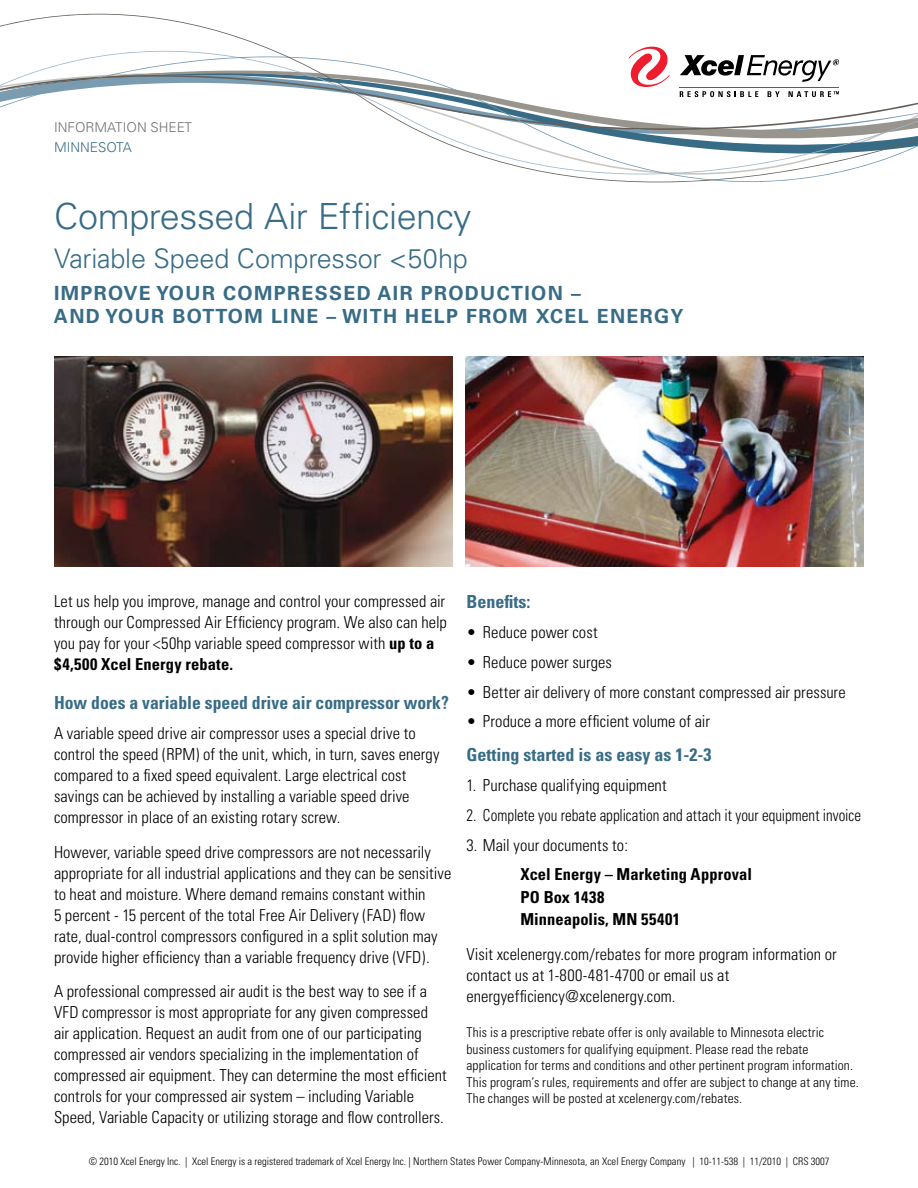
<style>
.page{position:relative;width:918px;height:1188px;background:#fff}
.page>*{position:absolute;margin:0;border:0;box-sizing:border-box;transform-origin:0 0}
.t1{font:300 36px "Univers";letter-spacing:-.01em;color:#386c86}
.t2{font:300 27px "Univers";letter-spacing:-.01em;color:#386c86}
.t3{font:700 19.5px/22.5px "Univers";letter-spacing:.07em;color:#386c86}
.t4{font:700 condensed 18px "Univers";color:#386c86}
.t5{font:300 condensed 16.5px/21px "Univers";letter-spacing:.005em;color:#000}
.t6{font:300 condensed 16.5px "Univers";letter-spacing:.005em;color:#000;scale:.91 1}
.t7{font:700 condensed 16.5px/22.5px "Univers";letter-spacing:.005em;color:#000}
.t8{font:300 condensed 13.5px/16.5px "Univers";letter-spacing:.01em;color:#000}
.t9{font:300 13.5px "Univers";color:#6d6f71}
.t10{font:300 13.5px "Univers";color:#386c86}
.t11{font:300 condensed 10.5px "Univers";color:#000}
.s1{font-weight:700}
.s2{font-size:10.65px}
</style>
<div class="page">
<svg style="left:0;top:14px;width:918px;height:168px"></svg>
<svg style="left:680px;top:91px;width:78px;height:6px"></svg>
<svg style="left:768px;top:91px;width:12px;height:6px"></svg>
<svg style="left:629px;top:47px;width:41px;height:42px"></svg>
<svg style="left:680px;top:55px;width:159px;height:27px"></svg>
<hr style="left:680px;top:88px;width:159px;height:1px;background:#ed1c2e">
<svg style="left:788px;top:91px;width:51px;height:6px"></svg>
<img style="left:54px;top:356px;width:398px;height:211px">
<img style="left:466px;top:356px;width:398px;height:211px">
<p class="t9" style="left:54px;top:119px;width:139px">information SHEET</p>
<p class="t10" style="left:54px;top:139px;width:79px">Minnesota</p>
<h1 class="t1" style="left:54px;top:194px;width:419px">Compressed Air Efficiency</h1>
<h2 class="t2" style="left:54px;top:242px;width:415px">Variable Speed Compressor &lt;50hp</h2>
<p class="t3" style="left:54px;top:282px;width:631px">IMPROVE YOUR COMPRESSED AIR PRODUCTION –<br>AND YOUR BOTTOM LINE – WITH HELP FROM XCEL ENERGY</p>
<p class="t5" style="left:54px;top:591px;width:394px">Let us help you improve, manage and control your compressed air through our Compressed Air Efficiency program. We also can help you pay for your &lt;50hp variable speed compressor with <span class="s1">up to a $4,500 Xcel Energy rebate.</span></p>
<p class="t4" style="left:54px;top:692px;width:396px">How does a variable speed drive air compressor work?</p>
<p class="t5" style="left:54px;top:723px;width:387px">A variable speed drive air compressor uses a special drive to control the speed (RPM) of the unit, which, in turn, saves energy compared to a fixed speed equivalent. Large electrical cost savings can be achieved by installing a variable speed drive compressor in place of an existing rotary screw.</p>
<p class="t5" style="left:54px;top:841px;width:399px">However, variable speed drive compressors are not necessarily appropriate for all industrial applications and they can be sensitive to heat and moisture. Where demand remains constant within<br>5 percent - 15 percent of the total Free Air Delivery (FAD) flow rate, dual-control compressors configured in a split solution may provide higher efficiency than a variable frequency drive (VFD).</p>
<p class="t5" style="left:54px;top:981px;width:394px">A professional compressed air audit is the best way to see if a VFD compressor is most appropriate for any given compressed air application. Request an audit from one of our participating compressed air vendors specializing in the implementation of compressed air equipment. They can determine the most efficient controls for your compressed air system – including Variable Speed, Variable Capacity or utilizing storage and flow controllers.</p>
<p class="t4" style="left:466px;top:591px;width:65px">Benefits:</p>
<p class="t5" style="left:466px;top:622px;width:133px">• Reduce power cost</p>
<p class="t5" style="left:466px;top:652px;width:147px">• Reduce power surges</p>
<p class="t5" style="left:466px;top:681px;width:381px">• Better air delivery of more constant compressed air pressure</p>
<p class="t5" style="left:466px;top:711px;width:245px">• Produce a more efficient volume of air</p>
<p class="t4" style="left:466px;top:744px;width:246px">Getting started is as easy as 1-2-3</p>
<p class="t5" style="left:466px;top:775px;width:202px">1. Purchase qualifying equipment</p>
<p class="t6" style="left:466px;top:805px;width:435px">2. Complete you rebate application and attach it your equipment invoice</p>
<p class="t5" style="left:466px;top:834px;width:163px">3. Mail your documents to:</p>
<p class="t7" style="left:520px;top:863px;width:233px">Xcel Energy – Marketing Approval<br>PO Box 1438<br>Minneapolis, MN 55401</p>
<p class="t5" style="left:466px;top:943px;width:372px">Visit xcelenergy.com/rebates for more program information or contact us at 1-800-481-4700 or email us at energyefficiency@xcelenergy.com.</p>
<p class="t8" style="left:466px;top:1024px;width:394px">This is a prescriptive rebate offer is only available to Minnesota electric business customers for qualifying equipment. Please read the rebate application for terms and conditions and other pertinent program information.<br>This program’s rules, requirements and offer are subject to change at any time.<br>The changes will be posted at xcelenergy.com/rebates.</p>
<p class="t11" style="left:89px;top:1155px;width:742px">© 2010 Xcel Energy Inc. | Xcel Energy is a registered trademark of Xcel Energy Inc. | <span class="s2">Northern States Power Company-Minnesota, an Xcel Energy Company</span> | 10-11-538 | 11/2010 | CRS 3007</p>
</div>
